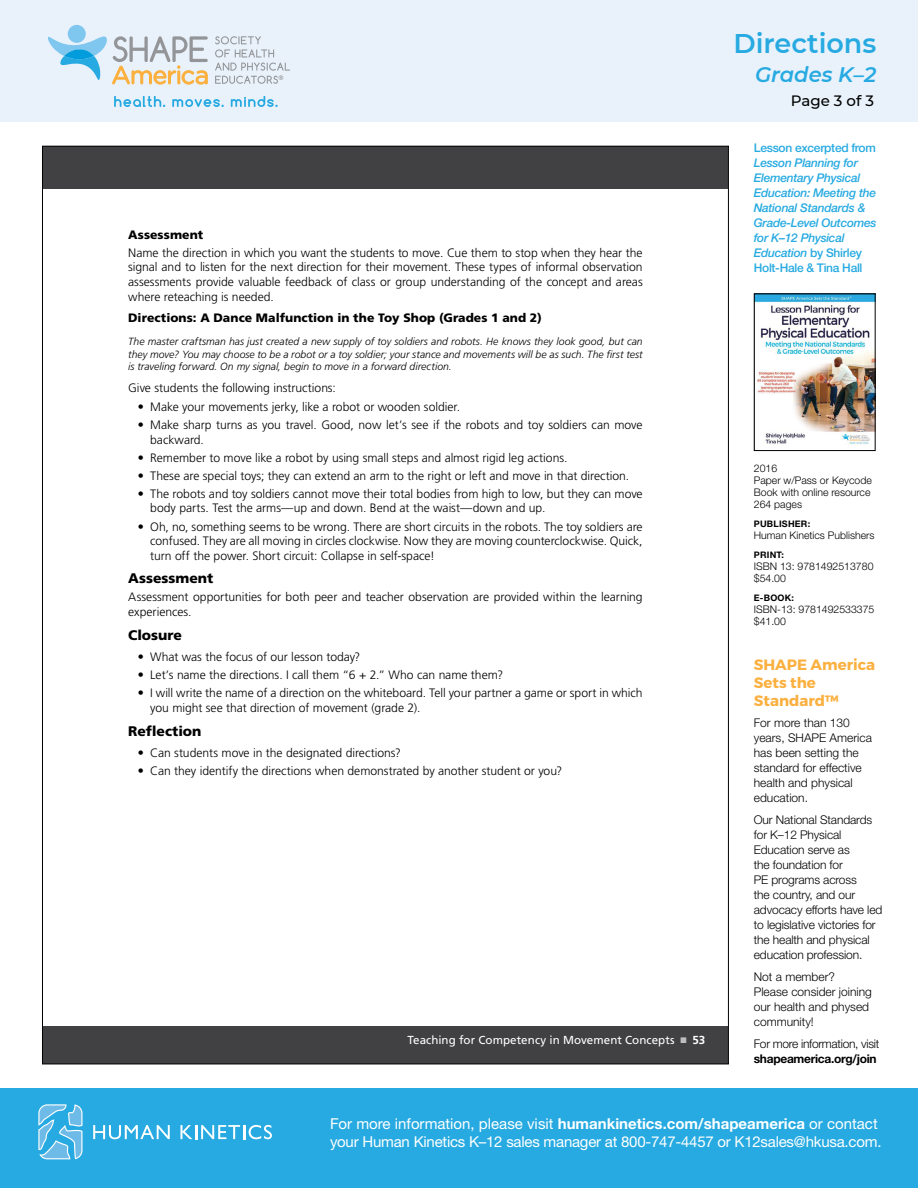
<style>
.page{position:relative;width:918px;height:1188px;background:#fff}
.page>*{position:absolute;margin:0;border:0;box-sizing:border-box;transform-origin:0 0}
.t1{font:600 27px "Montserrat";color:#27aae1}
.t2{font:italic 600 21px "Montserrat";color:#27aae1}
.t3{font:15px/18px "Helvetica Neue";letter-spacing:-.015em;color:#fff}
.t4{font:700 15px/18px "Montserrat";color:#fbb040}
.t5{font:500 15px "Montserrat";color:#000}
.t6{font:900 13.95px "Frutiger LT Std";color:#000}
.t7{font:300 12.15px/14.5px "Frutiger LT Std";letter-spacing:-.005em;color:#000}
.t8{font:900 12.15px "Frutiger LT Std";letter-spacing:.005em;color:#000}
.t9{font:300 12px/15px "Helvetica Neue";letter-spacing:-.01em;color:#000}
.t10{font:italic 500 12px/15px "Helvetica Neue";letter-spacing:-.025em;color:#27aae1}
.t11{font:700 12px "Helvetica Neue";letter-spacing:-.025em;color:#000}
.t12{font:500 12px "Helvetica Neue";letter-spacing:-.025em;color:#27aae1}
.t13{font:11.55px "Frutiger LT Std";letter-spacing:.005em;color:#fff}
.t14{font:italic 300 10.5px/12.5px "Frutiger LT Std";letter-spacing:.005em;color:#000;text-align:justify}
.t15{font:300 10.5px/12px "Helvetica Neue";color:#000}
.t16{font:700 9px "Helvetica Neue";letter-spacing:.025em;color:#000}
.s1{font-family:"New Century Schlbk LT Std";font-weight:400}
.s2{color:#bcbec0}
.s3{font-weight:700}
.s4{font-style:normal}
</style>
<div class="page">
<div style="left:0;top:0;width:918px;height:122px;background:#e9f2fb"></div>
<div style="left:0;top:1089px;width:918px;height:99px;background:#27aae1"></div>
<svg style="left:38px;top:1104px;width:45px;height:55px"></svg>
<svg style="left:93px;top:1125px;width:77px;height:14px"></svg>
<svg style="left:180px;top:1125px;width:92px;height:14px"></svg>
<svg style="left:114px;top:96px;width:51px;height:11px"></svg>
<svg style="left:172px;top:99px;width:52px;height:8px"></svg>
<svg style="left:231px;top:96px;width:47px;height:11px"></svg>
<svg style="left:215px;top:36px;width:75px;height:48px"></svg>
<svg style="left:48px;top:35px;width:160px;height:50px"></svg>
<div style="left:68px;top:25px;width:18px;height:18px;background:#7fc7ee;border-radius:50%"></div>
<div style="left:42px;top:1027px;width:686px;height:37px;background:#414042"></div>
<div style="left:42px;top:146px;width:686px;height:43px;background:#414042"></div>
<img style="left:756px;top:296px;width:118px;height:149px">
<div style="left:754px;top:294px;width:122px;height:157px;border:1px solid #000"></div>
<p class="t8" style="left:128px;top:227px;width:77px">Assessment</p>
<p class="t7" style="left:128px;top:246px;width:516px;text-align:justify">Name the direction in which you want the students to move. Cue them to stop when they hear the signal and to listen for the next direction for their movement. These types of informal observation assessments provide valuable feedback of class or group understanding of the concept and areas where reteaching is needed.</p>
<p class="t8" style="left:128px;top:311px;width:415px">Directions: A Dance Malfunction in the Toy Shop (Grades 1 and 2)</p>
<p class="t14" style="left:128px;top:335px;width:516px">The master craftsman has just created a new supply of toy soldiers and robots. He knows they look good, but can they move? You may choose to be a robot or a toy soldier; your stance and movements will be as such. The first test is traveling forward. On my signal, begin to move in a forward direction.</p>
<p class="t7" style="left:128px;top:380px;width:209px">Give students the following instructions:</p>
<p class="t7" style="left:137px;top:400px;width:325px"><span class="s1">•</span> Make your movements jerky, like a robot or wooden soldier.</p>
<p class="t7" style="left:150px;top:418px;width:494px;text-indent:-13px"><span class="s1">•</span> Make sharp turns as you travel. Good, now let’s see if the robots and toy soldiers can move backward.</p>
<p class="t7" style="left:137px;top:450px;width:432px"><span class="s1">•</span> Remember to move like a robot by using small steps and almost rigid leg actions.</p>
<p class="t7" style="left:137px;top:468px;width:494px"><span class="s1">•</span> These are special toys; they can extend an arm to the right or left and move in that direction.</p>
<p class="t7" style="left:150px;top:487px;width:494px;text-indent:-13px"><span class="s1">•</span> The robots and toy soldiers cannot move their total bodies from high to low, but they can move body parts. Test the arms—up and down. Bend at the waist—down and up.</p>
<p class="t7" style="left:150px;top:519px;width:494px;text-align:justify;text-indent:-13px"><span class="s1">•</span> Oh, no, something seems to be wrong. There are short circuits in the robots. The toy soldiers are confused. They are all moving in circles clockwise. Now they are moving counterclockwise. Quick, turn off the power. Short circuit: Collapse in self-space!</p>
<p class="t6" style="left:128px;top:570px;width:87px">Assessment</p>
<p class="t7" style="left:128px;top:590px;width:516px">Assessment opportunities for both peer and teacher observation are provided within the learning experiences.</p>
<p class="t6" style="left:128px;top:626px;width:55px">Closure</p>
<p class="t7" style="left:137px;top:650px;width:225px"><span class="s1">•</span> What was the focus of our lesson today?</p>
<p class="t7" style="left:137px;top:668px;width:368px"><span class="s1">•</span> Let’s name the directions. I call them “6 + 2.” Who can name them?</p>
<p class="t7" style="left:150px;top:686px;width:494px;text-indent:-13px"><span class="s1">•</span> I will write the name of a direction on the whiteboard. Tell your partner a game or sport in which you might see that direction of movement (grade 2).</p>
<p class="t6" style="left:128px;top:722px;width:75px">Reflection</p>
<p class="t7" style="left:137px;top:746px;width:265px"><span class="s1">•</span> Can students move in the designated directions?</p>
<p class="t7" style="left:137px;top:764px;width:427px"><span class="s1">•</span> Can they identify the directions when demonstrated by another student or you?</p>
<p class="t13" style="left:408px;top:1033px;width:299px">Teaching for Competency in Movement Concepts <span class="s2">■</span> <span class="s3">53</span></p>
<h1 class="t1" style="left:733px;top:24px;width:144px">Directions</h1>
<h2 class="t2" style="left:755px;top:59px;width:123px">Grades K–2</h2>
<p class="t5" style="left:791px;top:90px;width:85px">Page 3 of 3</p>
<p class="t12" style="left:754px;top:140px;width:124px">Lesson excerpted from</p>
<p class="t10" style="left:754px;top:155px;width:124px">Lesson Planning for<br>Elementary Physical<br>Education: Meeting the<br>National Standards &amp;<br>Grade-Level Outcomes for K–12 Physical<br>Education <span class="s4">by Shirley<br>Holt-Hale &amp; Tina Hall</span></p>
<p class="t15" style="left:754px;top:462px;width:120px">2016<br>Paper w/Pass or Keycode<br>Book with online resource<br>264 pages</p>
<p class="t16" style="left:754px;top:518px;width:58px">PUBLISHER:</p>
<p class="t15" style="left:754px;top:529px;width:122px">Human Kinetics Publishers</p>
<p class="t16" style="left:754px;top:549px;width:32px">PRINT:</p>
<p class="t15" style="left:754px;top:560px;width:121px">ISBN 13: 9781492513780 $54.00</p>
<p class="t16" style="left:754px;top:592px;width:42px">E-BOOK:</p>
<p class="t15" style="left:754px;top:603px;width:122px">ISBN-13: 9781492533375 $41.00</p>
<p class="t4" style="left:754px;top:655px;width:123px">SHAPE America<br>Sets the<br>Standard™</p>
<p class="t9" style="left:754px;top:715px;width:120px">For more than 130 years, SHAPE America has been setting the standard for effective health and physical education.</p>
<p class="t9" style="left:754px;top:812px;width:130px">Our National Standards for K–12 Physical<br>Education serve as<br>the foundation for<br>PE programs across<br>the country, and our advocacy efforts have led to legislative victories for the health and physical education profession.</p>
<p class="t9" style="left:754px;top:969px;width:120px">Not a member?<br>Please consider joining our health and physed community!</p>
<p class="t9" style="left:754px;top:1036px;width:127px">For more information, visit</p>
<p class="t11" style="left:754px;top:1051px;width:124px">shapeamerica.org/join</p>
<p class="t3" style="left:330px;top:1115px;width:553px">For more information, please visit <span class="s3">humankinetics.com/shapeamerica</span> or contact your Human Kinetics K–12 sales manager at 800-747-4457 or K12sales@hkusa.com.</p>
</div>
